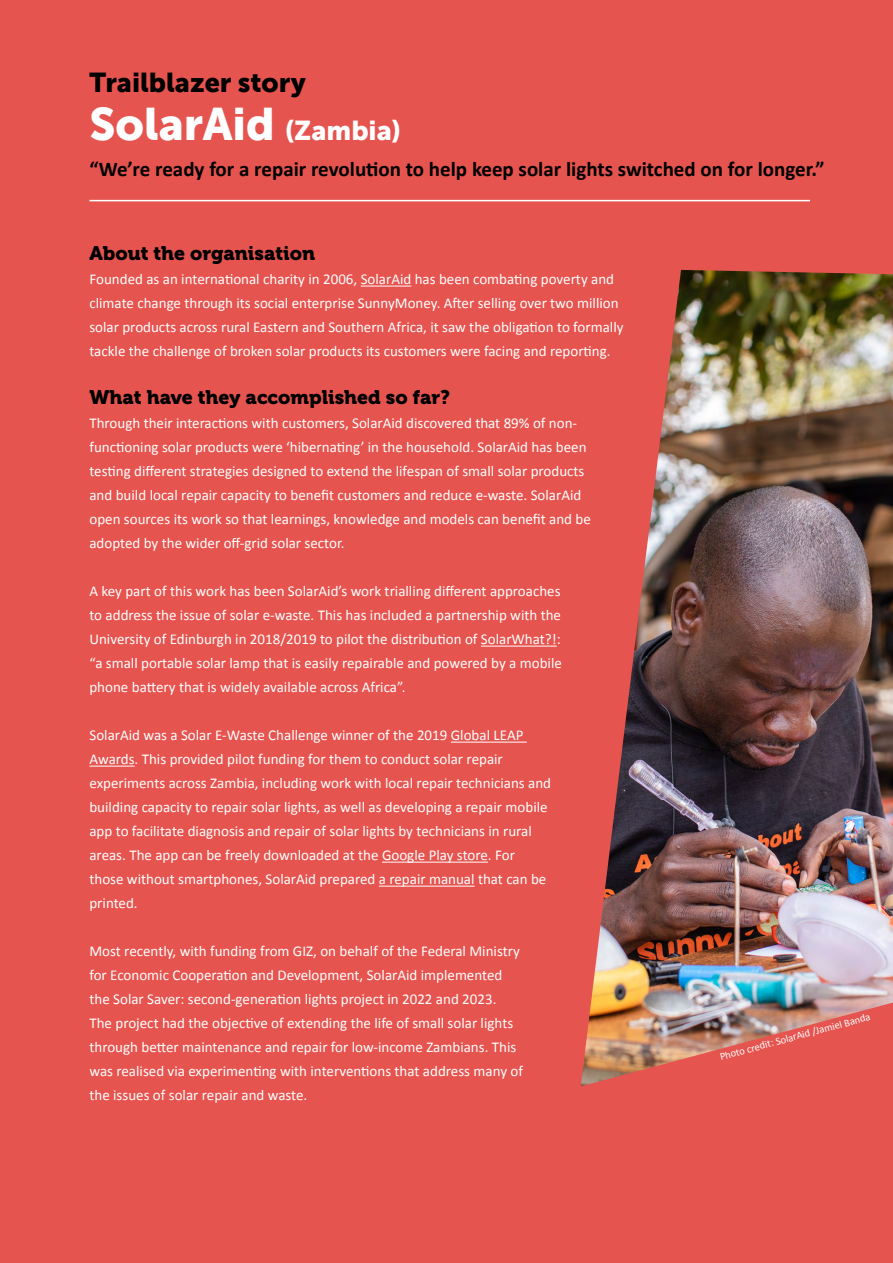
<style>
.page{position:relative;width:893px;height:1263px;background:#e6544f}
.page>*{position:absolute;margin:0;border:0;box-sizing:border-box;transform-origin:0 0}
.t1{font:45px "Museo Sans 900";color:#fff}
.t2{font:27px "Museo Sans 900";color:#000}
.t3{font:700 21px "Calibri";color:#000}
.t4{font:19.5px "Museo 900";color:#000}
.t5{font:15px/24px "Calibri";color:#fff}
.t6{font:10.5px "Calibri";color:#fff}
.s1{font-size:27px}
</style>
<div class="page">
<hr style="left:361px;top:286px;width:50px;height:1px;background:#fff">
<hr style="left:481px;top:646px;width:76px;height:1px;background:#fff">
<hr style="left:451px;top:742px;width:76px;height:1px;background:#fff">
<hr style="left:89px;top:766px;width:46px;height:1px;background:#fff">
<hr style="left:382px;top:862px;width:106px;height:1px;background:#fff">
<hr style="left:379px;top:886px;width:96px;height:1px;background:#fff">
<img style="left:581px;top:270px;width:312px;height:816px">
<hr style="left:89px;top:200px;width:721px;height:1px;background:#fff">
<h2 class="t2" style="left:89px;top:67px;width:218px">Trailblazer story</h2>
<h1 class="t1" style="left:89px;top:99px;width:313px">SolarAid <span class="s1">(Zambia)</span></h1>
<h3 class="t3" style="left:89px;top:155px;width:737px">“We’re ready for a repair revolution to help keep solar lights switched on for longer.”</h3>
<h3 class="t4" style="left:89px;top:242px;width:227px">About the organisation</h3>
<p class="t5" style="left:89px;top:267px;width:536px">Founded as an international charity in 2006, SolarAid has been combating poverty and climate change through its social enterprise SunnyMoney. After selling over two million solar products across rural Eastern and Southern Africa, it saw the obligation to formally tackle the challenge of broken solar products its customers were facing and reporting.</p>
<h3 class="t4" style="left:89px;top:386px;width:362px">What have they accomplished so far?</h3>
<p class="t5" style="left:89px;top:411px;width:503px">Through their interactions with customers, SolarAid discovered that 89% of non&shy;functioning solar products were ‘hibernating’ in the household. SolarAid has been testing different strategies designed to extend the lifespan of small solar products and build local repair capacity to benefit customers and reduce e-waste. SolarAid open sources its work so that learnings, knowledge and models can benefit and be adopted by the wider off-grid solar sector.</p>
<p class="t5" style="left:89px;top:579px;width:474px;text-align:justify">A key part of this work has been SolarAid’s work trialling different approaches to address the issue of solar e-waste. This has included a partnership with the University of Edinburgh in 2018/2019 to pilot the distribution of SolarWhat?!: “a small portable solar lamp that is easily repairable and powered by a mobile phone battery that is widely available across Africa”.</p>
<p class="t5" style="left:89px;top:723px;width:463px">SolarAid was a Solar E-Waste Challenge winner of the 2019 Global LEAP Awards. This provided pilot funding for them to conduct solar repair experiments across Zambia, including work with local repair technicians and building capacity to repair solar lights, as well as developing a repair mobile app to facilitate diagnosis and repair of solar lights by technicians in rural areas. The app can be freely downloaded at the Google Play store. For those without smartphones, SolarAid prepared a repair manual that can be printed.</p>
<p class="t5" style="left:89px;top:939px;width:435px">Most recently, with funding from GIZ, on behalf of the Federal Ministry for Economic Cooperation and Development, SolarAid implemented the Solar Saver: second-generation lights project in 2022 and 2023.<br>The project had the objective of extending the life of small solar lights through better maintenance and repair for low-income Zambians. This was realised via experimenting with interventions that address many of the issues of solar repair and waste.</p>
<p class="t6" style="left:718px;top:1050px;width:157px;rotate:-15deg">Photo credit: SolarAid /Jamiel Banda</p>
</div>
